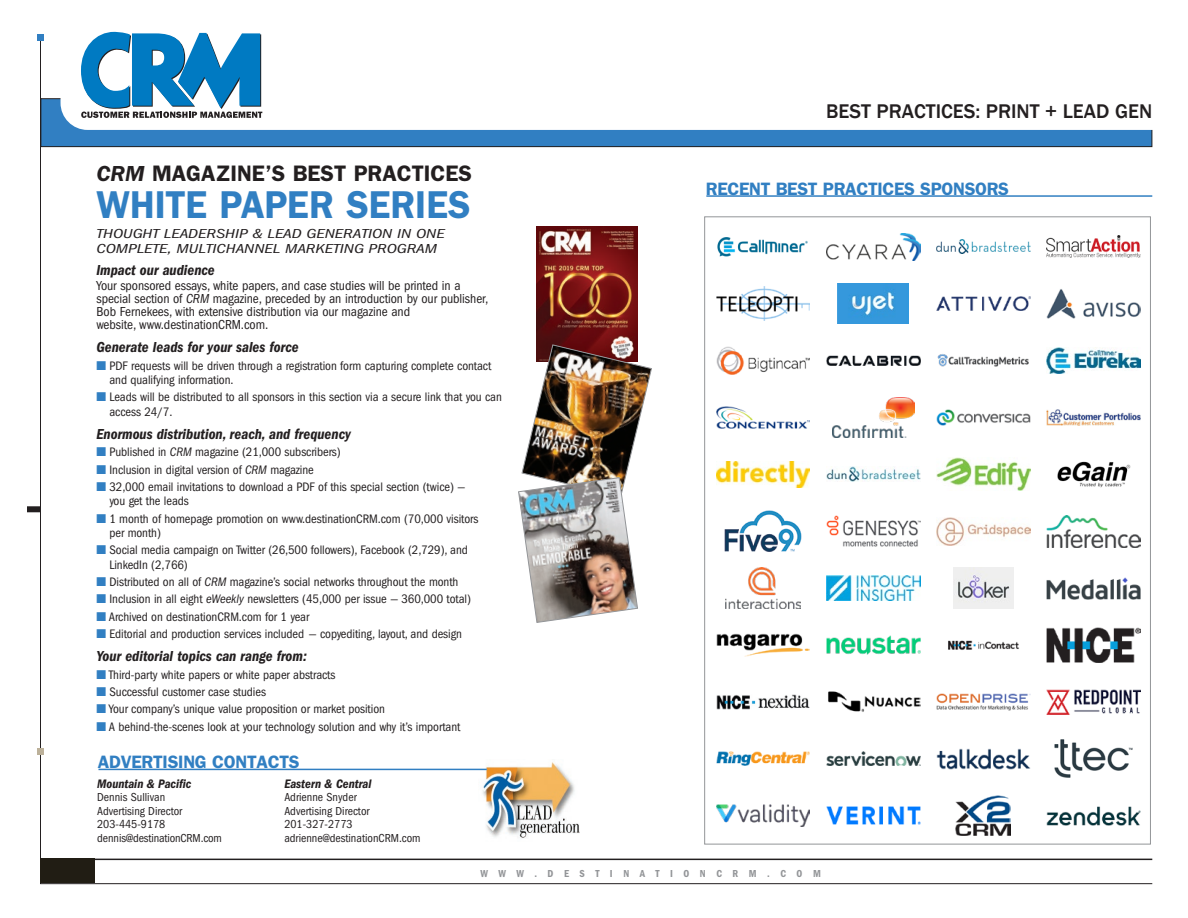
<style>
.page{position:relative;width:1188px;height:918px;background:#fff}
.page>*{position:absolute;margin:0;border:0;box-sizing:border-box;transform-origin:0 0}
.t1{font:600 39px "Franklin Gothic";color:#317fc2;scale:.96 1}
.t2{font:600 22.5px "Franklin Gothic";color:#231f20}
.t3{font:500 20.4px "Franklin Gothic";color:#231f20}
.t4{font:600 18px "Franklin Gothic";letter-spacing:-.02em;color:#317fc2}
.crmbodySubhead{font:italic 600 condensed 15px "Franklin Gothic";color:#231f20}
.Body_copy{font:condensed 13.5px/12.9px "Franklin Gothic";letter-spacing:-.005em;color:#231f20}
.t5{font:italic condensed 13.5px/14.4px "Franklin Gothic";color:#231f20;scale:1.34 1}
.Body_copy-2{font:condensed 12.75px/14.4px "Franklin Gothic";letter-spacing:-.005em;color:#231f20}
.t6{font:italic 600 condensed 12.75px "Franklin Gothic";color:#231f20}
.t7{font:condensed 12px/13.5px "Franklin Gothic";color:#231f20}
.t8{font:600 condensed 10.5px "Franklin Gothic";letter-spacing:1em;color:#939598}
.s1{font-style:italic}
.s2{color:#317fc2}
</style>
<div class="page">
<div style="left:41px;top:99px;width:1111px;height:48px;background:#317fc2"></div>
<div style="left:40px;top:98px;width:1112px;height:49px;border:1px solid #231f20"></div>
<hr style="left:40px;top:859px;width:1112px;height:1px;background:#231f20">
<hr style="left:40px;top:883px;width:1112px;height:1px;background:#231f20">
<hr style="left:40px;top:34px;width:1px;height:850px;background:#231f20">
<div style="left:37px;top:34px;width:7px;height:7px;background:#317fc2"></div>
<div style="left:37px;top:748px;width:7px;height:6px;background:#bcb19a"></div>
<div style="left:27px;top:506px;width:13px;height:6px;background:#231f20"></div>
<div style="left:40px;top:858px;width:55px;height:25px;background:#211d14"></div>
<div style="left:61px;top:68px;width:1127px;height:62px;background:#fff;border-radius:27px"></div>
<svg style="left:81px;top:32px;width:181px;height:86px"></svg>
<img style="left:478px;top:762px;width:102px;height:76px">
<hr style="left:99px;top:769px;width:388px;height:1px;background:#317fc2">
<img style="left:536px;top:227px;width:101px;height:118px">
<img style="left:518px;top:345px;width:134px;height:278px">
<img style="left:717px;top:237px;width:91px;height:20px">
<img style="left:826px;top:233px;width:94px;height:27px">
<img style="left:937px;top:240px;width:93px;height:13px">
<img style="left:1047px;top:236px;width:93px;height:21px">
<img style="left:716px;top:286px;width:94px;height:35px">
<img style="left:838px;top:283px;width:71px;height:41px">
<img style="left:937px;top:296px;width:93px;height:15px">
<img style="left:1047px;top:289px;width:93px;height:29px">
<img style="left:716px;top:347px;width:94px;height:27px">
<img style="left:826px;top:356px;width:94px;height:9px">
<img style="left:937px;top:354px;width:92px;height:13px">
<img style="left:1047px;top:348px;width:93px;height:25px">
<img style="left:716px;top:406px;width:94px;height:22px">
<img style="left:833px;top:397px;width:81px;height:40px">
<img style="left:937px;top:409px;width:93px;height:16px">
<img style="left:1047px;top:409px;width:93px;height:17px">
<img style="left:716px;top:461px;width:94px;height:26px">
<img style="left:826px;top:467px;width:94px;height:15px">
<img style="left:937px;top:458px;width:93px;height:33px">
<img style="left:1057px;top:461px;width:74px;height:27px">
<img style="left:725px;top:511px;width:77px;height:40px">
<img style="left:826px;top:516px;width:94px;height:30px">
<img style="left:937px;top:517px;width:93px;height:28px">
<img style="left:1047px;top:515px;width:93px;height:32px">
<img style="left:726px;top:568px;width:75px;height:40px">
<img style="left:826px;top:575px;width:94px;height:26px">
<img style="left:953px;top:568px;width:61px;height:40px">
<img style="left:1047px;top:577px;width:93px;height:22px">
<img style="left:716px;top:634px;width:94px;height:22px">
<img style="left:826px;top:635px;width:94px;height:20px">
<img style="left:948px;top:640px;width:71px;height:10px">
<img style="left:1047px;top:628px;width:93px;height:34px">
<img style="left:716px;top:694px;width:94px;height:15px">
<img style="left:828px;top:691px;width:92px;height:21px">
<img style="left:937px;top:694px;width:93px;height:16px">
<img style="left:1047px;top:689px;width:93px;height:25px">
<img style="left:716px;top:752px;width:94px;height:14px">
<img style="left:826px;top:752px;width:94px;height:14px">
<img style="left:937px;top:748px;width:93px;height:21px">
<img style="left:1054px;top:739px;width:79px;height:39px">
<img style="left:716px;top:804px;width:94px;height:23px">
<img style="left:826px;top:807px;width:94px;height:17px">
<img style="left:956px;top:795px;width:55px;height:41px">
<img style="left:1047px;top:806px;width:93px;height:19px">
<hr style="left:706px;top:195px;width:446px;height:2px;background:#317fc2">
<p class="t2" style="left:96px;top:160px;width:377px"><span class="s1">CRM</span> MAGAZINE’S BEST PRACTICES</p>
<p class="t1" style="left:96px;top:182px;width:391px">WHITE PAPER SERIES</p>
<p class="t5" style="left:96px;top:227px;width:261px">THOUGHT LEADERSHIP &amp; LEAD GENERATION IN ONE<br>COMPLETE, MULTICHANNEL MARKETING PROGRAM</p>
<p class="crmbodySubhead" style="left:96px;top:261px;width:120px">Impact our audience</p>
<p class="Body_copy" style="left:96px;top:280px;width:393px">Your sponsored essays, white papers, and case studies will be printed in a special section of <span class="s1">CRM</span> magazine, preceded by an introduction by our publisher, Bob Fernekees, with extensive distribution via our magazine and<br>website, www.destinationCRM.com.</p>
<p class="crmbodySubhead" style="left:96px;top:339px;width:204px">Generate leads for your sales force</p>
<p class="Body_copy-2" style="left:109px;top:358px;width:383px;text-indent:-13px"><span class="s2">■</span> PDF requests will be driven through a registration form capturing complete contact and qualifying information.</p>
<p class="Body_copy-2" style="left:109px;top:390px;width:394px;text-indent:-13px"><span class="s2">■</span> Leads will be distributed to all sponsors in this section via a secure link that you can access 24/7.</p>
<p class="crmbodySubhead" style="left:96px;top:425px;width:256px">Enormous distribution, reach, and frequency</p>
<p class="Body_copy-2" style="left:96px;top:445px;width:246px"><span class="s2">■</span> Published in <span class="s1">CRM</span> magazine (21,000 subscribers)</p>
<p class="Body_copy-2" style="left:96px;top:462px;width:219px"><span class="s2">■</span> Inclusion in digital version of <span class="s1">CRM</span> magazine</p>
<p class="Body_copy-2" style="left:109px;top:480px;width:357px;text-indent:-13px"><span class="s2">■</span> 32,000 email invitations to download a PDF of this special section (twice) — you get the leads</p>
<p class="Body_copy-2" style="left:109px;top:511px;width:371px;text-indent:-13px"><span class="s2">■</span> 1 month of homepage promotion on www.destinationCRM.com (70,000 visitors per month)</p>
<p class="Body_copy-2" style="left:109px;top:543px;width:360px;text-indent:-13px"><span class="s2">■</span> Social media campaign on Twitter (26,500 followers), Facebook (2,729), and<br>LinkedIn (2,766)</p>
<p class="Body_copy-2" style="left:96px;top:575px;width:364px"><span class="s2">■</span> Distributed on all of <span class="s1">CRM</span> magazine’s social networks throughout the month</p>
<p class="Body_copy-2" style="left:96px;top:592px;width:376px"><span class="s2">■</span> Inclusion in all eight <span class="s1">eWeekly</span> newsletters (45,000 per issue — 360,000 total)</p>
<p class="Body_copy-2" style="left:96px;top:609px;width:214px"><span class="s2">■</span> Archived on destinationCRM.com for 1 year</p>
<p class="Body_copy-2" style="left:96px;top:627px;width:367px"><span class="s2">■</span> Editorial and production services included — copyediting, layout, and design</p>
<p class="crmbodySubhead" style="left:96px;top:648px;width:212px">Your editorial topics can range from:</p>
<p class="Body_copy-2" style="left:96px;top:667px;width:241px"><span class="s2">■</span> Third-party white papers or white paper abstracts</p>
<p class="Body_copy-2" style="left:96px;top:685px;width:171px"><span class="s2">■</span> Successful customer case studies</p>
<p class="Body_copy-2" style="left:96px;top:702px;width:290px"><span class="s2">■</span> Your company’s unique value proposition or market position</p>
<p class="Body_copy-2" style="left:96px;top:719px;width:366px"><span class="s2">■</span> A behind-the-scenes look at your technology solution and why it’s important</p>
<p class="t4" style="left:98px;top:751px;width:203px">ADVERTISING CONTACTS</p>
<p class="t6" style="left:97px;top:776px;width:96px">Mountain &amp; Pacific</p>
<p class="t7" style="left:97px;top:790px;width:87px">Dennis Sullivan<br>Advertising Director</p>
<p class="t7" style="left:97px;top:817px;width:70px">203-445-9178</p>
<p class="t7" style="left:97px;top:831px;width:126px">dennis@destinationCRM.com</p>
<p class="t6" style="left:284px;top:776px;width:89px">Eastern &amp; Central</p>
<p class="t7" style="left:284px;top:790px;width:87px">Adrienne Snyder<br>Advertising Director</p>
<p class="t7" style="left:284px;top:817px;width:70px">201-327-2773</p>
<p class="t7" style="left:284px;top:831px;width:138px">adrienne@destinationCRM.com</p>
<p class="t3" style="left:826px;top:99px;width:328px">BEST PRACTICES: PRINT + LEAD GEN</p>
<p class="t4" style="left:706px;top:178px;width:305px">RECENT BEST PRACTICES SPONSORS</p>
<p class="t8" style="left:480px;top:868px;width:342px">WWW.DESTINATIONCRM.COM</p>
</div>
